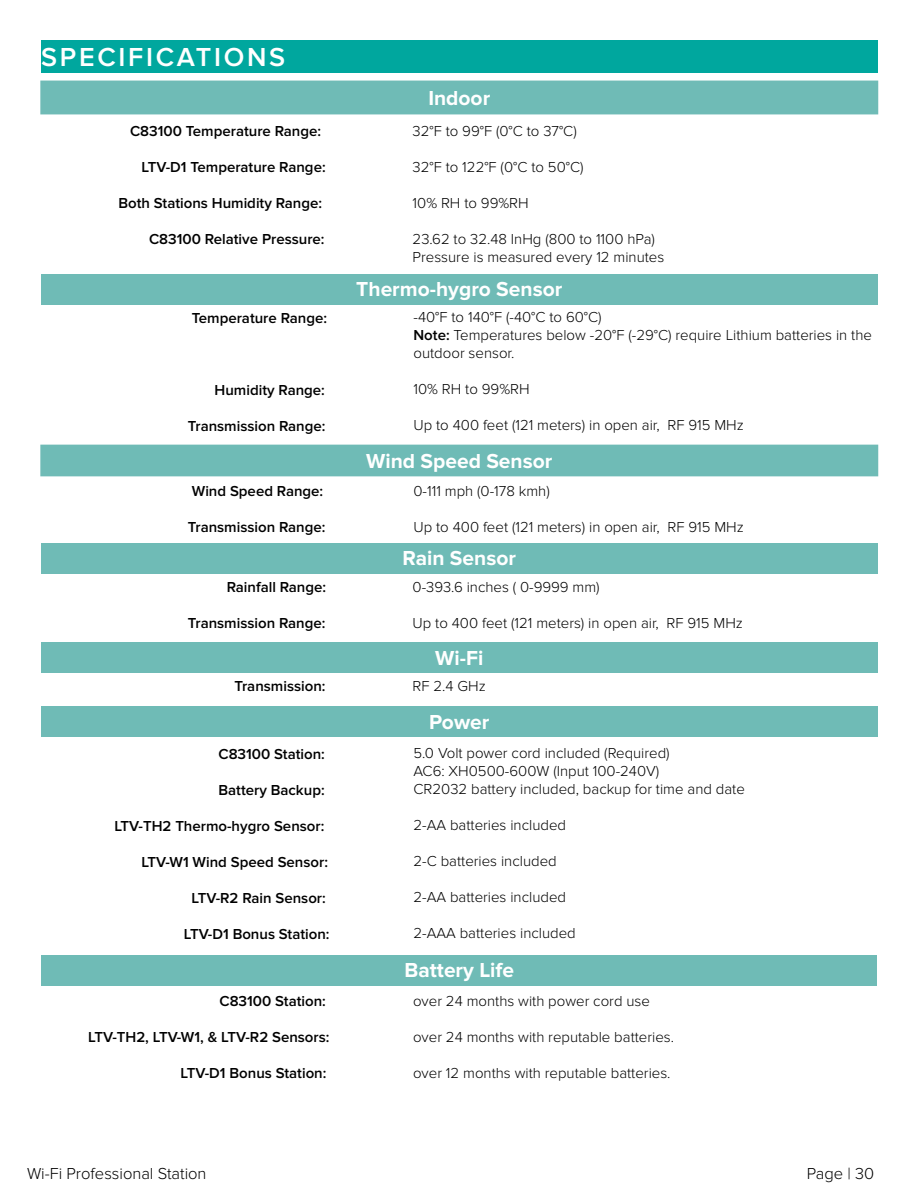
<style>
.page{position:relative;width:918px;height:1188px;background:#fff}
.page>*{position:absolute;margin:0;border:0;box-sizing:border-box;transform-origin:0 0}
.t1{font:600 27px "Proxima Nova";letter-spacing:.1em;color:#fff}
.t2{font:700 21px "Proxima Nova";color:#fff}
.t3{font:300 16.5px "Proxima Nova";color:#000}
.t4{font:300 15px/18px "Proxima Nova";color:#000}
.t5{font:600 15px "Proxima Nova";color:#000}
.s1{font-weight:600}
</style>
<div class="page">
<div style="left:40px;top:81px;width:838px;height:33px;background:#6fbbb6"></div>
<div style="left:41px;top:274px;width:837px;height:30px;background:#6fbbb6"></div>
<div style="left:40px;top:445px;width:838px;height:31px;background:#6fbbb6"></div>
<div style="left:41px;top:543px;width:837px;height:30px;background:#6fbbb6"></div>
<div style="left:41px;top:643px;width:837px;height:30px;background:#6fbbb6"></div>
<div style="left:41px;top:706px;width:837px;height:31px;background:#6fbbb6"></div>
<div style="left:41px;top:40px;width:837px;height:33px;background:#00a79e"></div>
<div style="left:42px;top:955px;width:835px;height:30px;background:#6fbbb6"></div>
<h1 class="t1" style="left:41px;top:42px;width:246px">SPECIFICATIONS</h1>
<p class="t5" style="left:130px;top:122px;width:193px">C83100 Temperature Range:</p>
<p class="t5" style="left:142px;top:158px;width:186px">LTV-D1 Temperature Range:</p>
<p class="t5" style="left:118px;top:194px;width:205px">Both Stations Humidity Range:</p>
<p class="t5" style="left:149px;top:230px;width:177px">C83100 Relative Pressure:</p>
<p class="t5" style="left:192px;top:309px;width:137px">Temperature Range:</p>
<p class="t5" style="left:215px;top:381px;width:112px">Humidity Range:</p>
<p class="t5" style="left:188px;top:417px;width:139px">Transmission Range:</p>
<p class="t5" style="left:192px;top:482px;width:133px">Wind Speed Range:</p>
<p class="t5" style="left:188px;top:518px;width:139px">Transmission Range:</p>
<p class="t5" style="left:227px;top:579px;width:101px">Rainfall Range:</p>
<p class="t5" style="left:188px;top:615px;width:139px">Transmission Range:</p>
<h2 class="t2" style="left:428px;top:86px;width:63px">Indoor</h2>
<p class="t4" style="left:413px;top:122px;width:166px">32°F to 99°F (0°C to 37°C)</p>
<p class="t4" style="left:413px;top:158px;width:172px">32°F to 122°F (0°C to 50°C)</p>
<p class="t4" style="left:413px;top:194px;width:118px">10% RH to 99%RH</p>
<p class="t4" style="left:413px;top:230px;width:253px">23.62 to 32.48 InHg (800 to 1100 hPa)<br>Pressure is measured every 12 minutes</p>
<h2 class="t2" style="left:356px;top:277px;width:208px">Thermo-hygro Sensor</h2>
<p class="t4" style="left:414px;top:309px;width:460px">-40°F to 140°F (-40°C to 60°C)<br><span class="s1">Note:</span> Temperatures below -20°F (-29°C) require Lithium batteries in the outdoor sensor.</p>
<p class="t4" style="left:414px;top:381px;width:118px">10% RH to 99%RH</p>
<p class="t4" style="left:414px;top:417px;width:332px">Up to 400 feet (121 meters) in open air, RF 915 MHz</p>
<h2 class="t2" style="left:366px;top:448px;width:188px">Wind Speed Sensor</h2>
<p class="t4" style="left:414px;top:482px;width:138px">0-111 mph (0-178 kmh)</p>
<p class="t4" style="left:414px;top:518px;width:332px">Up to 400 feet (121 meters) in open air, RF 915 MHz</p>
<h2 class="t2" style="left:403px;top:546px;width:115px">Rain Sensor</h2>
<p class="t4" style="left:413px;top:578px;width:189px">0-393.6 inches ( 0-9999 mm)</p>
<p class="t4" style="left:413px;top:614px;width:332px">Up to 400 feet (121 meters) in open air, RF 915 MHz</p>
<h2 class="t2" style="left:435px;top:646px;width:50px">Wi-Fi</h2>
<p class="t5" style="left:235px;top:678px;width:93px">Transmission:</p>
<p class="t4" style="left:413px;top:677px;width:75px">RF 2.4 GHz</p>
<h2 class="t2" style="left:429px;top:710px;width:62px">Power</h2>
<p class="t5" style="left:218px;top:745px;width:108px">C83100 Station:</p>
<p class="t5" style="left:218px;top:781px;width:108px">Battery Backup:</p>
<p class="t5" style="left:114px;top:817px;width:212px">LTV-TH2 Thermo-hygro Sensor:</p>
<p class="t5" style="left:141px;top:853px;width:188px">LTV-W1 Wind Speed Sensor:</p>
<p class="t5" style="left:192px;top:889px;width:136px">LTV-R2 Rain Sensor:</p>
<p class="t5" style="left:184px;top:925px;width:147px">LTV-D1 Bonus Station:</p>
<p class="t4" style="left:414px;top:744px;width:333px">5.0 Volt power cord included (Required)<br>AC6: XH0500-600W (Input 100-240V)<br>CR2032 battery included, backup for time and date</p>
<p class="t4" style="left:414px;top:816px;width:154px">2-AA batteries included</p>
<p class="t4" style="left:414px;top:852px;width:145px">2-C batteries included</p>
<p class="t4" style="left:414px;top:888px;width:154px">2-AA batteries included</p>
<p class="t4" style="left:414px;top:924px;width:164px">2-AAA batteries included</p>
<p class="t5" style="left:219px;top:993px;width:108px">C83100 Station:</p>
<p class="t5" style="left:88px;top:1029px;width:243px">LTV-TH2, LTV-W1, &amp; LTV-R2 Sensors:</p>
<p class="t5" style="left:181px;top:1065px;width:147px">LTV-D1 Bonus Station:</p>
<h2 class="t2" style="left:404px;top:958px;width:111px">Battery Life</h2>
<p class="t4" style="left:413px;top:993px;width:238px">over 24 months with power cord use</p>
<p class="t4" style="left:413px;top:1029px;width:262px">over 24 months with reputable batteries.</p>
<p class="t4" style="left:413px;top:1065px;width:259px">over 12 months with reputable batteries.</p>
<p class="t3" style="left:27px;top:1164px;width:181px">Wi-Fi Professional Station</p>
<p class="t3" style="left:807px;top:1164px;width:69px">Page | 30</p>
</div>
